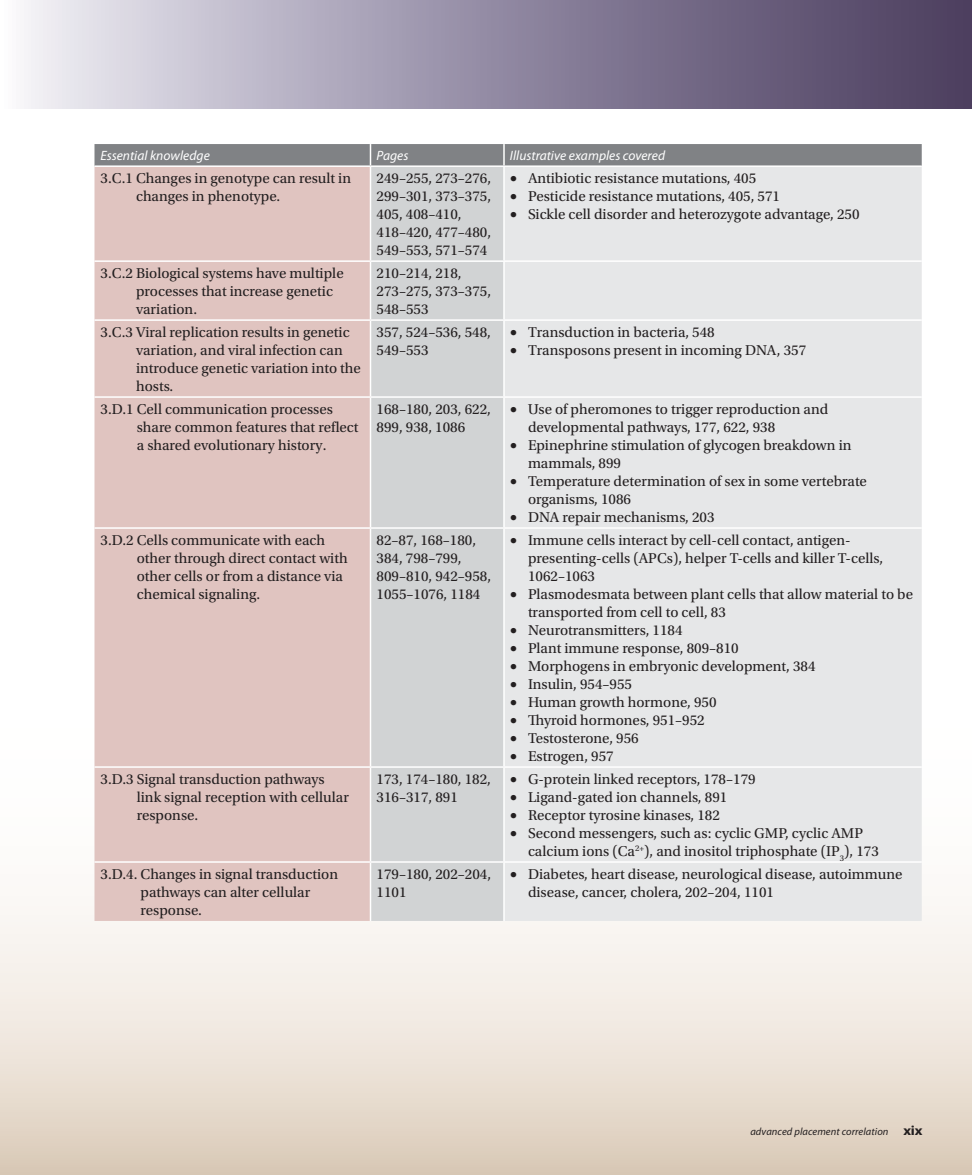
<style>
.page{position:relative;width:972px;height:1175px;background:#fff}
.page>*{position:absolute;margin:0;border:0;box-sizing:border-box;transform-origin:0 0}
.t1{font:15px/18px "Utopia Std";color:#231f20}
.t2{font:italic 13.5px "Myriad Pro";color:#fff}
.t3{font:italic 10.5px "Myriad Pro";letter-spacing:.01em;color:#231f20}
.s1{font-weight:700;font-style:normal;font-size:13.5px}
</style>
<div class="page">
<div style="left:0;top:0;width:972px;height:108px;background:linear-gradient(to right,#eeedf6,#433559)"></div>
<svg style="left:0;top:906px;width:972px;height:268px;background:#ece3d9"></svg>
<div style="left:94px;top:167px;width:276px;height:754px;background:#e0c4c0"></div>
<svg style="left:371px;top:167px;width:132px;height:754px;background:#d2d4d4"></svg>
<div style="left:505px;top:167px;width:417px;height:754px;background:#e6e7e8"></div>
<div style="left:94px;top:144px;width:828px;height:21px;background:#808285"></div>
<hr style="left:503px;top:144px;width:2px;height:21px;background:#fff">
<hr style="left:94px;top:260px;width:276px;height:2px;background:#fff">
<hr style="left:370px;top:260px;width:134px;height:2px;background:#fff">
<hr style="left:504px;top:260px;width:418px;height:2px;background:#fff">
<hr style="left:94px;top:766px;width:276px;height:1px;background:#fff">
<hr style="left:370px;top:766px;width:134px;height:1px;background:#fff">
<hr style="left:504px;top:766px;width:418px;height:1px;background:#fff">
<hr style="left:94px;top:319px;width:276px;height:2px;background:#fff">
<hr style="left:370px;top:319px;width:134px;height:2px;background:#fff">
<hr style="left:504px;top:319px;width:418px;height:2px;background:#fff">
<hr style="left:94px;top:396px;width:276px;height:2px;background:#fff">
<hr style="left:370px;top:396px;width:134px;height:2px;background:#fff">
<hr style="left:504px;top:396px;width:418px;height:2px;background:#fff">
<hr style="left:94px;top:527px;width:276px;height:2px;background:#fff">
<hr style="left:370px;top:527px;width:134px;height:2px;background:#fff">
<hr style="left:504px;top:527px;width:418px;height:2px;background:#fff">
<hr style="left:94px;top:861px;width:276px;height:1px;background:#fff">
<hr style="left:370px;top:861px;width:134px;height:1px;background:#fff">
<hr style="left:370px;top:862px;width:1px;height:59px;background:#fff">
<hr style="left:504px;top:861px;width:418px;height:1px;background:#fff">
<hr style="left:503px;top:862px;width:2px;height:59px;background:#fff">
<p class="t2" style="left:100px;top:147px;width:111px">Essential knowledge</p>
<p class="t2" style="left:376px;top:147px;width:33px">Pages</p>
<p class="t2" style="left:510px;top:147px;width:157px">Illustrative examples covered</p>
<p class="t1" style="left:136px;top:169px;width:217px;text-indent:-36px">3.C.1 Changes in genotype can result in changes in phenotype.</p>
<p class="t1" style="left:376px;top:169px;width:116px">249–255, 273–276,<br>299–301, 373–375,<br>405, 408–410,<br>418–420, 477–480,<br>549–553, 571–574</p>
<p class="t1" style="left:510px;top:169px;width:248px">• Antibiotic resistance mutations, 405</p>
<p class="t1" style="left:510px;top:187px;width:272px">• Pesticide resistance mutations, 405, 571</p>
<p class="t1" style="left:510px;top:205px;width:351px">• Sickle cell disorder and heterozygote advantage, 250</p>
<p class="t1" style="left:136px;top:264px;width:209px;text-indent:-36px">3.C.2 Biological systems have multiple processes that increase genetic variation.</p>
<p class="t1" style="left:376px;top:264px;width:116px">210–214, 218,<br>273–275, 373–375,<br>548–553</p>
<p class="t1" style="left:136px;top:323px;width:226px;text-indent:-36px">3.C.3 Viral replication results in genetic variation, and viral infection can introduce genetic variation into the hosts.</p>
<p class="t1" style="left:376px;top:323px;width:116px">357, 524–536, 548,<br>549–553</p>
<p class="t1" style="left:510px;top:323px;width:206px">• Transduction in bacteria, 548</p>
<p class="t1" style="left:510px;top:341px;width:298px">• Transposons present in incoming DNA, 357</p>
<p class="t1" style="left:137px;top:400px;width:223px;text-indent:-36px">3.D.1 Cell communication processes share common features that reflect a shared evolutionary history.</p>
<p class="t1" style="left:376px;top:400px;width:116px">168–180, 203, 622,<br>899, 938, 1086</p>
<p class="t1" style="left:528px;top:400px;width:302px;text-indent:-18px">• Use of pheromones to trigger reproduction and developmental pathways, 177, 622, 938</p>
<p class="t1" style="left:528px;top:436px;width:325px;text-indent:-18px">• Epinephrine stimulation of glycogen breakdown in mammals, 899</p>
<p class="t1" style="left:528px;top:472px;width:340px;text-indent:-18px">• Temperature determination of sex in some vertebrate organisms, 1086</p>
<p class="t1" style="left:510px;top:508px;width:206px">• DNA repair mechanisms, 203</p>
<p class="t1" style="left:137px;top:531px;width:212px;text-indent:-36px">3.D.2 Cells communicate with each other through direct contact with other cells or from a distance via chemical signaling.</p>
<p class="t1" style="left:376px;top:531px;width:116px">82–87, 168–180,<br>384, 798–799,<br>809–810, 942–958,<br>1055–1076, 1184</p>
<p class="t1" style="left:528px;top:531px;width:357px;text-indent:-18px">• Immune cells interact by cell-cell contact, antigen&shy;presenting-cells (APCs), helper T-cells and killer T-cells,<br>1062–1063</p>
<p class="t1" style="left:528px;top:585px;width:387px;text-indent:-18px">• Plasmodesmata between plant cells that allow material to be transported from cell to cell, 83</p>
<p class="t1" style="left:510px;top:621px;width:174px">• Neurotransmitters, 1184</p>
<p class="t1" style="left:510px;top:639px;width:230px">• Plant immune response, 809–810</p>
<p class="t1" style="left:510px;top:657px;width:307px">• Morphogens in embryonic development, 384</p>
<p class="t1" style="left:510px;top:675px;width:124px">• Insulin, 954–955</p>
<p class="t1" style="left:510px;top:693px;width:208px">• Human growth hormone, 950</p>
<p class="t1" style="left:510px;top:711px;width:196px">• Thyroid hormones, 951–952</p>
<p class="t1" style="left:510px;top:729px;width:130px">• Testosterone, 956</p>
<p class="t1" style="left:510px;top:747px;width:105px">• Estrogen, 957</p>
<p class="t1" style="left:137px;top:770px;width:214px;text-indent:-36px">3.D.3 Signal transduction pathways link signal reception with cellular response.</p>
<p class="t1" style="left:376px;top:770px;width:116px">173, 174–180, 182,<br>316–317, 891</p>
<p class="t1" style="left:510px;top:770px;width:247px">• G-protein linked receptors, 178–179</p>
<p class="t1" style="left:510px;top:788px;width:219px">• Ligand-gated ion channels, 891</p>
<p class="t1" style="left:510px;top:806px;width:211px">• Receptor tyrosine kinases, 182</p>
<p class="t1" style="left:528px;top:824px;width:352px;text-indent:-18px">• Second messengers, such as: cyclic GMP, cyclic AMP calcium ions (Ca<sup>2+</sup>), and inositol triphosphate (IP<sub>3</sub>), 173</p>
<p class="t1" style="left:141px;top:865px;width:199px;text-indent:-40px">3.D.4. Changes in signal transduction pathways can alter cellular response.</p>
<p class="t1" style="left:377px;top:865px;width:116px">179–180, 202–204,<br>1101</p>
<p class="t1" style="left:528px;top:865px;width:376px;text-indent:-18px">• Diabetes, heart disease, neurological disease, autoimmune disease, cancer, cholera, 202–204, 1101</p>
<p class="t3" style="left:750px;top:1125px;width:174px">advanced placement correlation <span class="s1">xix</span></p>
</div>
